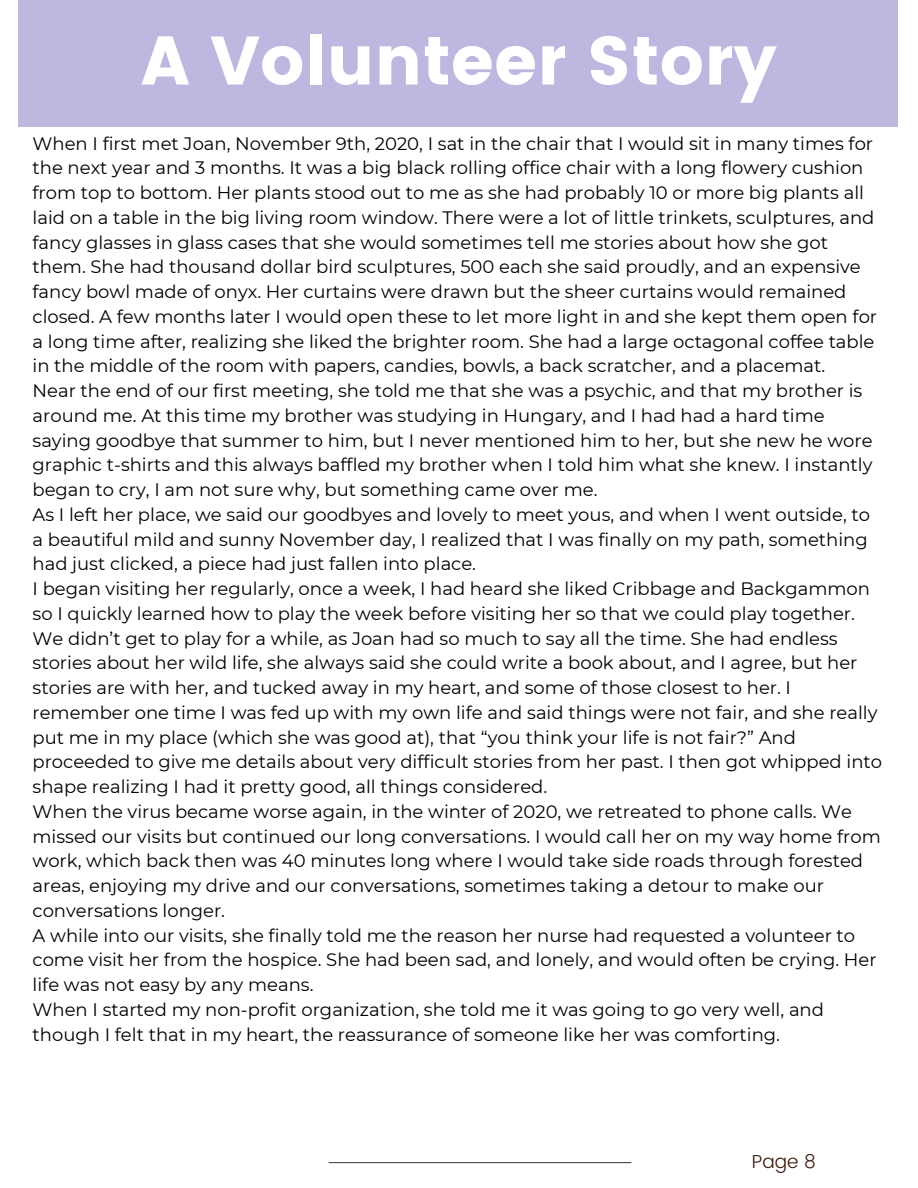
<style>
.page{position:relative;width:918px;height:1188px;background:#fff}
.page>*{position:absolute;margin:0;border:0;box-sizing:border-box;transform-origin:0 0}
.t1{font:68.4px "Poppins";color:#fff}
.t2{font:300 18.75px "Poppins";color:#3c1a0c}
.t3{font:18px/24.8px "Montserrat";color:#000}
</style>
<div class="page">
<div style="left:18px;top:0;width:880px;height:127px;background:#c0b7e1"></div>
<hr style="left:329px;top:1162px;width:302px;height:1px;background:#3e4e40">
<p class="t1" style="left:141px;top:21px;width:638px">A Volunteer Story</p>
<p class="t3" style="left:33px;top:131px;width:842px">When I first met Joan, November 9th, 2020, I sat in the chair that I would sit in many times for</p>
<p class="t3" style="left:33px;top:156px;width:832px">the next year and 3 months. It was a big black rolling office chair with a long flowery cushion</p>
<p class="t3" style="left:33px;top:180px;width:833px">from top to bottom. Her plants stood out to me as she had probably 10 or more big plants all</p>
<p class="t3" style="left:33px;top:205px;width:843px">laid on a table in the big living room window. There were a lot of little trinkets, sculptures, and</p>
<p class="t3" style="left:33px;top:230px;width:797px">fancy glasses in glass cases that she would sometimes tell me stories about how she got</p>
<p class="t3" style="left:33px;top:255px;width:830px">them. She had thousand dollar bird sculptures, 500 each she said proudly, and an expensive</p>
<p class="t3" style="left:33px;top:279px;width:815px">fancy bowl made of onyx. Her curtains were drawn but the sheer curtains would remained</p>
<p class="t3" style="left:33px;top:304px;width:846px">closed. A few months later I would open these to let more light in and she kept them open for a long time after, realizing she liked the brighter room. She had a large octagonal coffee table in the middle of the room with papers, candies, bowls, a back scratcher, and a placemat.</p>
<p class="t3" style="left:33px;top:378px;width:831px">Near the end of our first meeting, she told me that she was a psychic, and that my brother is</p>
<p class="t3" style="left:33px;top:403px;width:842px">around me. At this time my brother was studying in Hungary, and I had had a hard time saying goodbye that summer to him, but I never mentioned him to her, but she new he wore graphic t-shirts and this always baffled my brother when I told him what she knew. I instantly began to cry, I am not sure why, but something came over me.</p>
<p class="t3" style="left:33px;top:502px;width:839px">As I left her place, we said our goodbyes and lovely to meet yous, and when I went outside, to</p>
<p class="t3" style="left:33px;top:527px;width:837px">a beautiful mild and sunny November day, I realized that I was finally on my path, something</p>
<p class="t3" style="left:33px;top:552px;width:445px">had just clicked, a piece had just fallen into place.</p>
<p class="t3" style="left:33px;top:576px;width:839px">I began visiting her regularly, once a week, I had heard she liked Cribbage and Backgammon</p>
<p class="t3" style="left:33px;top:601px;width:851px">so I quickly learned how to play the week before visiting her so that we could play together.<br>We didn’t get to play for a while, as Joan had so much to say all the time. She had endless stories about her wild life, she always said she could write a book about, and I agree, but her stories are with her, and tucked away in my heart, and some of those closest to her. I remember one time I was fed up with my own life and said things were not fair, and she really put me in my place (which she was good at), that “you think your life is not fair?” And proceeded to give me details about very difficult stories from her past. I then got whipped into shape realizing I had it pretty good, all things considered.</p>
<p class="t3" style="left:33px;top:799px;width:821px">When the virus became worse again, in the winter of 2020, we retreated to phone calls. We</p>
<p class="t3" style="left:33px;top:824px;width:850px">missed our visits but continued our long conversations. I would call her on my way home from</p>
<p class="t3" style="left:33px;top:849px;width:832px">work, which back then was 40 minutes long where I would take side roads through forested</p>
<p class="t3" style="left:33px;top:873px;width:793px">areas, enjoying my drive and our conversations, sometimes taking a detour to make our</p>
<p class="t3" style="left:33px;top:898px;width:194px">conversations longer.</p>
<p class="t3" style="left:33px;top:923px;width:824px">A while into our visits, she finally told me the reason her nurse had requested a volunteer to</p>
<p class="t3" style="left:33px;top:948px;width:846px">come visit her from the hospice. She had been sad, and lonely, and would often be crying. Her</p>
<p class="t3" style="left:33px;top:972px;width:282px">life was not easy by any means.</p>
<p class="t3" style="left:33px;top:997px;width:793px">When I started my non-profit organization, she told me it was going to go very well, and though I felt that in my heart, the reassurance of someone like her was comforting.</p>
<p class="t2" style="left:752px;top:1150px;width:66px">Page 8</p>
</div>
